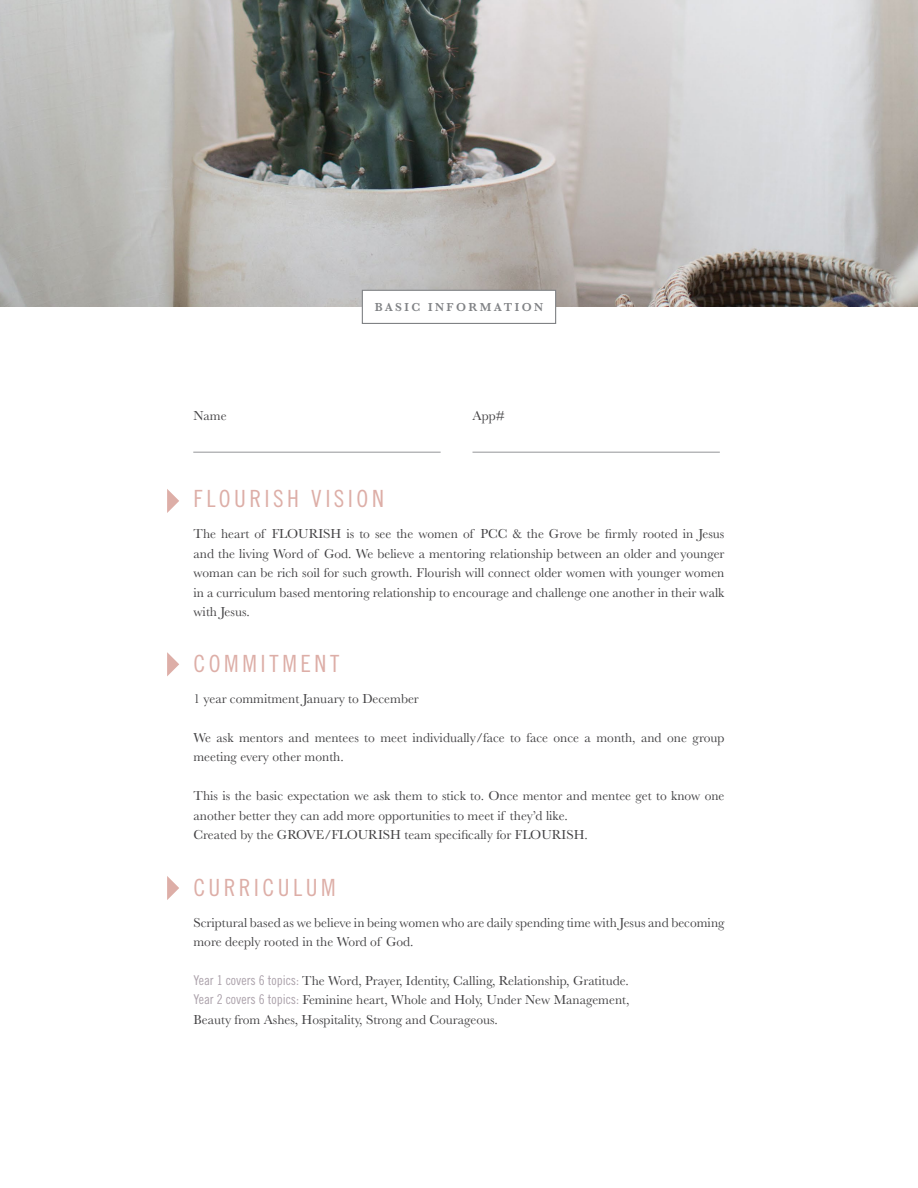
<style>
.page{position:relative;width:918px;height:1188px;background:#fff}
.page>*{position:absolute;margin:0;border:0;box-sizing:border-box;transform-origin:0 0}
.t1{font:23.7px "Trade Gothic Cond Eighteen";letter-spacing:.145em;color:#ddaea7}
.t2{font:13.5px/19.5px "Baskerville";color:#414042}
.t3{font:600 12px "Baskerville";letter-spacing:.2em;color:#808285}
.s1{font-family:"Trade Gothic Cond Eighteen";color:#aca2ab}
</style>
<div class="page">
<img style="left:0;top:0;width:918px;height:307px">
<svg style="left:167px;top:489px;width:12px;height:24px"></svg>
<svg style="left:167px;top:652px;width:12px;height:24px"></svg>
<svg style="left:167px;top:876px;width:12px;height:24px"></svg>
<div style="left:362px;top:290px;width:194px;height:33px;background:#fff"></div>
<div style="left:362px;top:290px;width:194px;height:34px;border:1px solid #808285"></div>
<hr style="left:193px;top:452px;width:248px;height:1px;background:#939598">
<hr style="left:472px;top:452px;width:248px;height:1px;background:#939598">
<p class="t3" style="left:375px;top:298px;width:170px">BASIC INFORMATION</p>
<p class="t2" style="left:194px;top:406px;width:35px">Name</p>
<p class="t2" style="left:473px;top:406px;width:34px">App#</p>
<h1 class="t1" style="left:194px;top:485px;width:192px">FLOURISH VISION</h1>
<p class="t2" style="left:194px;top:524px;width:533px;text-align:justify">The heart of FLOURISH is to see the women of PCC &amp; the Grove be firmly rooted in Jesus and the living Word of God. We believe a mentoring relationship between an older and younger woman can be rich soil for such growth. Flourish will connect older women with younger women in a curriculum based mentoring relationship to encourage and challenge one another in their walk with Jesus.</p>
<h1 class="t1" style="left:194px;top:650px;width:148px">COMMITMENT</h1>
<p class="t2" style="left:194px;top:689px;width:227px">1 year commitment January to December</p>
<p class="t2" style="left:194px;top:728px;width:532px">We ask mentors and mentees to meet individually/face to face once a month, and one group meeting every other month.</p>
<p class="t2" style="left:194px;top:787px;width:533px">This is the basic expectation we ask them to stick to. Once mentor and mentee get to know one another better they can add more opportunities to meet if they’d like.<br>Created by the GROVE/FLOURISH team specifically for FLOURISH.</p>
<h1 class="t1" style="left:194px;top:873px;width:144px">CURRICULUM</h1>
<p class="t2" style="left:194px;top:913px;width:533px">Scriptural based as we believe in being women who are daily spending time with Jesus and becoming more deeply rooted in the Word of God.</p>
<p class="t2" style="left:194px;top:971px;width:438px;text-align:justify"><span class="s1">Year 1 covers 6 topics:</span> The Word, Prayer, Identity, Calling, Relationship, Gratitude.<br><span class="s1">Year 2 covers 6 topics:</span> Feminine heart, Whole and Holy, Under New Management, Beauty from Ashes, Hospitality, Strong and Courageous.</p>
</div>
